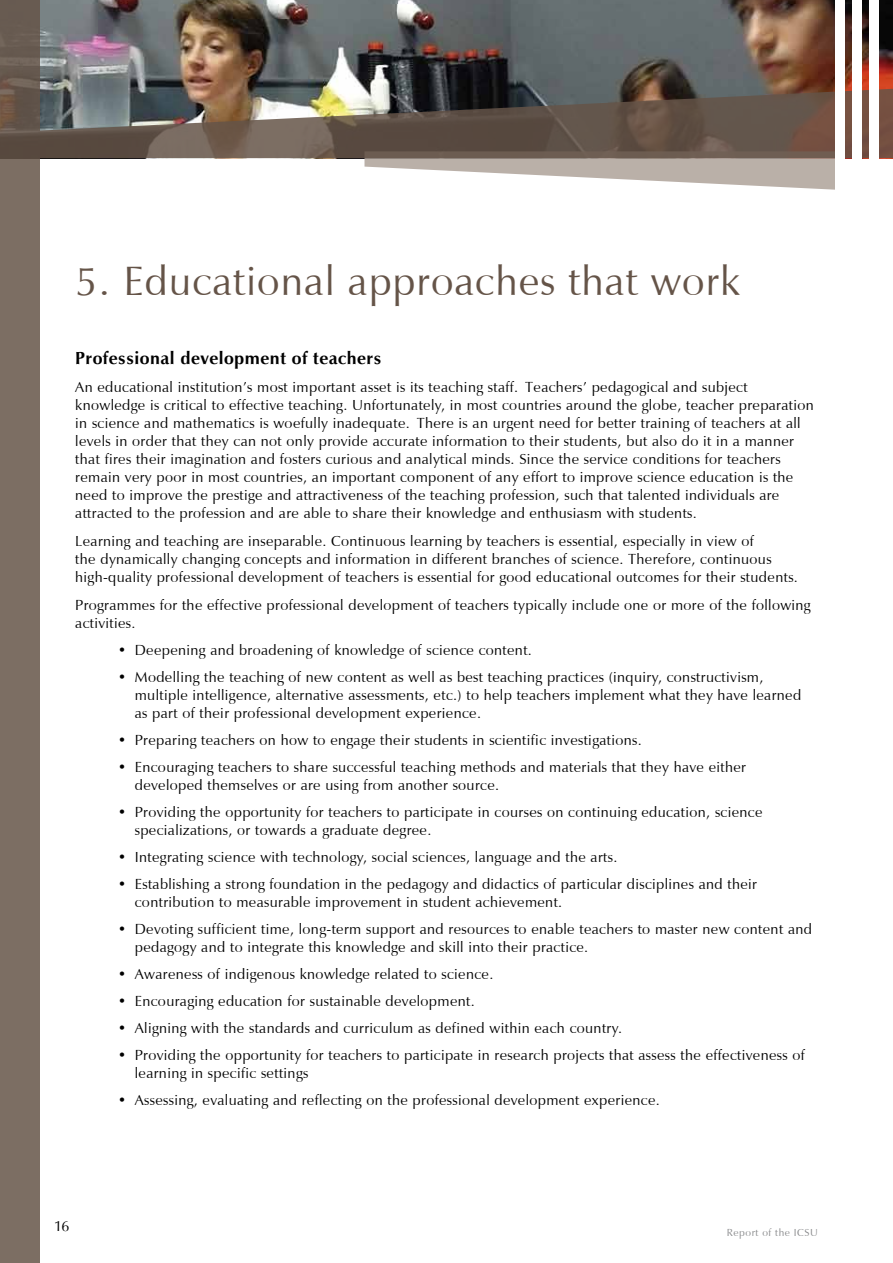
<style>
.page{position:relative;width:893px;height:1263px;background:#fff}
.page>*{position:absolute;margin:0;border:0;box-sizing:border-box;transform-origin:0 0}
.t1{font:42px "Vera Humana 95";letter-spacing:.025em;color:#655448}
.t2{font:700 18px "Vera Humana 95";letter-spacing:.025em;color:#000}
.t3{font:15px/18px "Vera Humana 95";letter-spacing:.025em;color:#000}
.t4{font:10.5px "Vera Humana 95";letter-spacing:.05em;color:#87888a}
</style>
<div class="page">
<img style="left:40px;top:0;width:853px;height:89px">
<svg style="left:0;top:0;width:40px;height:1263px;background:#796b60"></svg>
<svg style="left:364px;top:158px;width:471px;height:32px"></svg>
<svg style="left:40px;top:89px;width:853px;height:69px;background:#685c52"></svg>
<div style="left:835px;top:0;width:9px;height:190px;background:#fff"></div>
<div style="left:852px;top:0;width:9px;height:190px;background:#fff"></div>
<div style="left:869px;top:0;width:9px;height:190px;background:#fff"></div>
<h1 class="t1" style="left:75px;top:255px;width:666px">5. Educational approaches that work</h1>
<p class="t2" style="left:75px;top:347px;width:308px">Professional development of teachers</p>
<p class="t3" style="left:75px;top:378px;width:740px">An educational institution’s most important asset is its teaching staff. Teachers’ pedagogical and subject knowledge is critical to effective teaching. Unfortunately, in most countries around the globe, teacher preparation in science and mathematics is woefully inadequate. There is an urgent need for better training of teachers at all levels in order that they can not only provide accurate information to their students, but also do it in a manner that fires their imagination and fosters curious and analytical minds. Since the service conditions for teachers remain very poor in most countries, an important component of any effort to improve science education is the need to improve the prestige and attractiveness of the teaching profession, such that talented individuals are attracted to the profession and are able to share their knowledge and enthusiasm with students.</p>
<p class="t3" style="left:75px;top:532px;width:724px">Learning and teaching are inseparable. Continuous learning by teachers is essential, especially in view of<br>the dynamically changing concepts and information in different branches of science. Therefore, continuous high-quality professional development of teachers is essential for good educational outcomes for their students.</p>
<p class="t3" style="left:75px;top:595px;width:737px">Programmes for the effective professional development of teachers typically include one or more of the following activities.</p>
<p class="t3" style="left:118px;top:641px;width:416px">• Deepening and broadening of knowledge of science content.</p>
<p class="t3" style="left:135px;top:668px;width:668px;text-indent:-17px">• Modelling the teaching of new content as well as best teaching practices (inquiry, constructivism, multiple intelligence, alternative assessments, etc.) to help teachers implement what they have learned as part of their professional development experience.</p>
<p class="t3" style="left:118px;top:731px;width:525px">• Preparing teachers on how to engage their students in scientific investigations.</p>
<p class="t3" style="left:135px;top:758px;width:613px;text-indent:-17px">• Encouraging teachers to share successful teaching methods and materials that they have either developed themselves or are using from another source.</p>
<p class="t3" style="left:135px;top:803px;width:629px;text-indent:-17px">• Providing the opportunity for teachers to participate in courses on continuing education, science specializations, or towards a graduate degree.</p>
<p class="t3" style="left:118px;top:848px;width:501px">• Integrating science with technology, social sciences, language and the arts.</p>
<p class="t3" style="left:135px;top:875px;width:624px;text-indent:-17px">• Establishing a strong foundation in the pedagogy and didactics of particular disciplines and their contribution to measurable improvement in student achievement.</p>
<p class="t3" style="left:135px;top:920px;width:679px;text-indent:-17px">• Devoting sufficient time, long-term support and resources to enable teachers to master new content and pedagogy and to integrate this knowledge and skill into their practice.</p>
<p class="t3" style="left:118px;top:965px;width:377px">• Awareness of indigenous knowledge related to science.</p>
<p class="t3" style="left:118px;top:992px;width:359px">• Encouraging education for sustainable development.</p>
<p class="t3" style="left:118px;top:1019px;width:506px">• Aligning with the standards and curriculum as defined within each country.</p>
<p class="t3" style="left:135px;top:1046px;width:672px;text-indent:-17px">• Providing the opportunity for teachers to participate in research projects that assess the effectiveness of learning in specific settings</p>
<p class="t3" style="left:118px;top:1091px;width:544px">• Assessing, evaluating and reflecting on the professional development experience.</p>
<p class="t3" style="left:54px;top:1217px;width:17px">16</p>
<p class="t4" style="left:727px;top:1226px;width:92px">Report of the ICSU</p>
</div>
